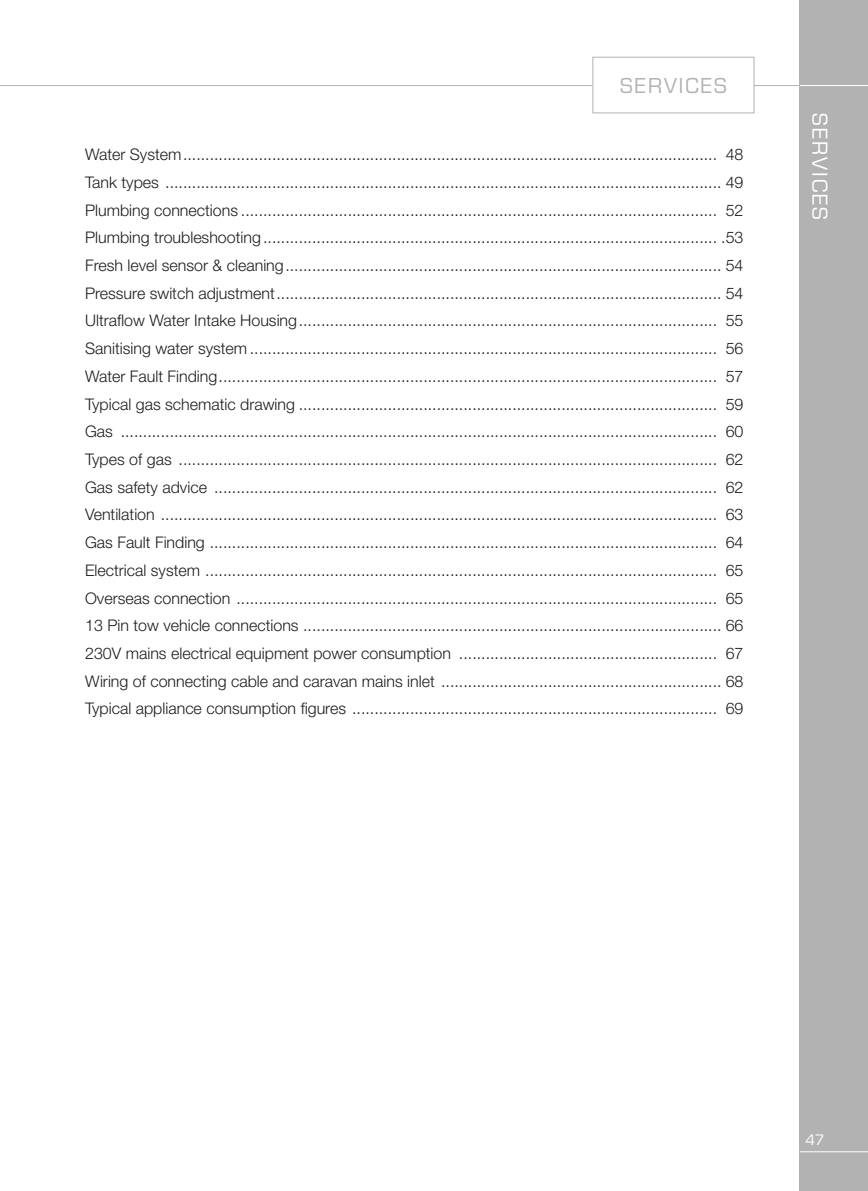
<style>
.page{position:relative;width:868px;height:1191px;background:#fff}
.page>*{position:absolute;margin:0;border:0;box-sizing:border-box;transform-origin:0 0}
.t1{font:20px "Eurostile";letter-spacing:.1em;color:#fff}
.t2{font:20px "Eurostile";letter-spacing:.1em;color:#b3b2b2}
.t3{font:300 16px/27.8px "Helvetica Neue";color:#1d1d1b;text-align:justify}
.t4{font:14px "Eurostile";color:#fff}
</style>
<div class="page">
<hr style="left:0;top:85px;width:867px;height:1px;background:#b3b2b2">
<div style="left:799px;top:0;width:68px;height:1191px;background:#b3b2b2"></div>
<hr style="left:799px;top:1151px;width:68px;height:1px;background:#fff">
<hr style="left:799px;top:85px;width:68px;height:1px;background:#fff">
<div style="left:592px;top:57px;width:162px;height:56px;background:#fff"></div>
<div style="left:592px;top:57px;width:162px;height:56px;border:1px solid #b3b2b2"></div>
<p class="t2" style="left:620px;top:74px;width:108px">SERVICES</p>
<p class="t3" style="left:85px;top:140px;width:660px">Water System........................................................................................................................ 48<br>Tank types ............................................................................................................................. 49<br>Plumbing connections ........................................................................................................... 52<br>Plumbing troubleshooting...................................................................................................... .53<br>Fresh level sensor &amp; cleaning.................................................................................................. 54<br>Pressure switch adjustment.................................................................................................... 54<br>Ultraflow Water Intake Housing.............................................................................................. 55<br>Sanitising water system ......................................................................................................... 56<br>Water Fault Finding................................................................................................................ 57<br>Typical gas schematic drawing .............................................................................................. 59<br>Gas ...................................................................................................................................... 60<br>Types of gas ......................................................................................................................... 62<br>Gas safety advice ................................................................................................................. 62<br>Ventilation ............................................................................................................................. 63<br>Gas Fault Finding .................................................................................................................. 64<br>Electrical system ................................................................................................................... 65<br>Overseas connection ............................................................................................................ 65<br>13 Pin tow vehicle connections .............................................................................................. 66<br>230V mains electrical equipment power consumption .......................................................... 67<br>Wiring of connecting cable and caravan mains inlet ............................................................... 68<br>Typical appliance consumption figures .................................................................................. 69</p>
<p class="t1" style="left:831px;top:113px;width:108px;rotate:90deg">SERVICES</p>
<p class="t4" style="left:805px;top:1131px;width:20px">47</p>
</div>
